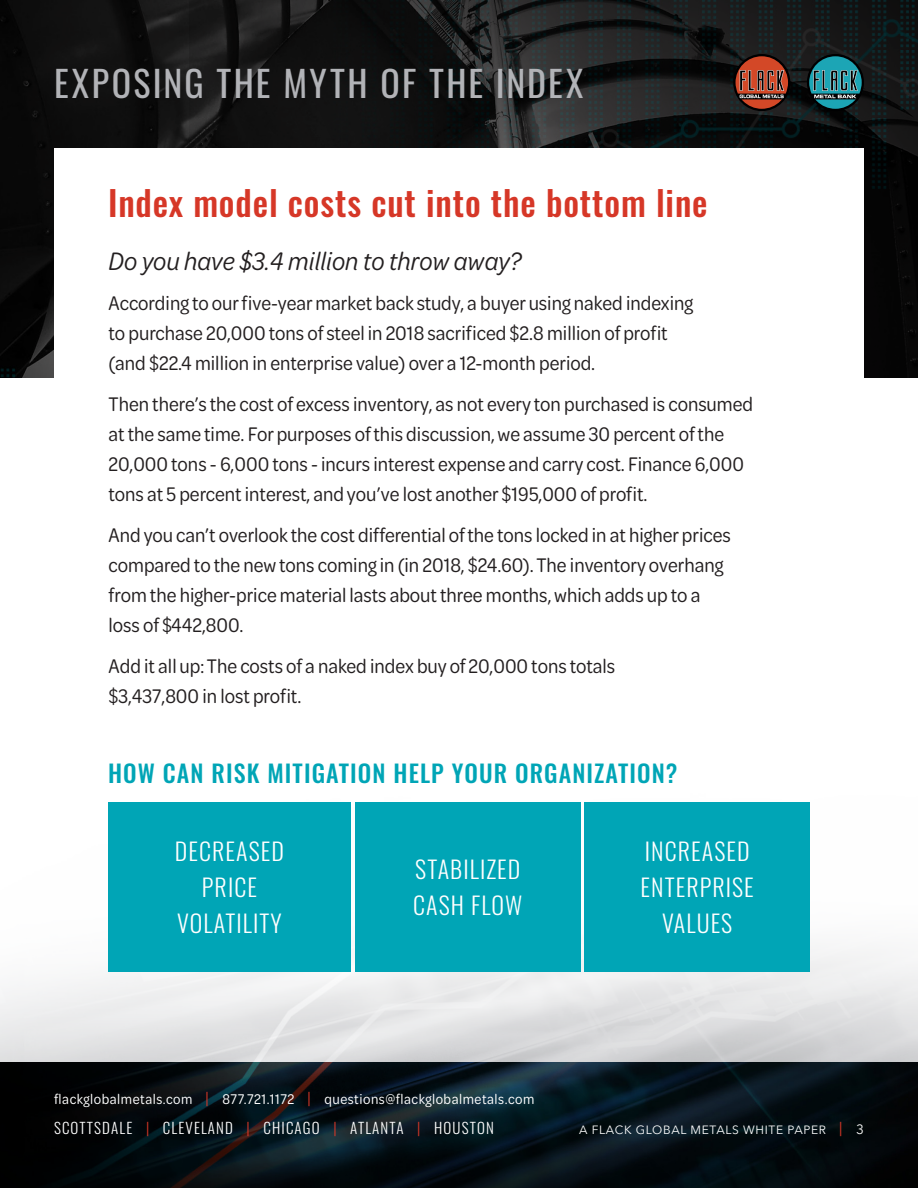
<style>
.page{position:relative;width:918px;height:1188px;background:#fff}
.page>*{position:absolute;margin:0;border:0;box-sizing:border-box;transform-origin:0 0}
.PAGE_TITLE{font:36px "Oswald";letter-spacing:.065em;color:#b2b3b7}
.Page_-_Subtitle_1{font:500 34.5px "Oswald";letter-spacing:.025em;color:#d63727}
.Body_-_14_18{font:italic 27px "Omnes Cond";color:#231f20}
.Body_-_14_18-2{font:300 24px/36px "Oswald";letter-spacing:.045em;color:#fff;text-align:center}
.Body_-_14_18-3{font:500 24px "Oswald";letter-spacing:.045em;color:#00a5b6}
.Body_-_14_18-4{font:21px/30px "Omnes Cond";color:#231f20}
.t1{font:15px "Omnes Cond";letter-spacing:.035em;color:#fff}
.t2{font:300 15px "Oswald";letter-spacing:.075em;color:#fff}
.t3{font:12px "Avenir Next";letter-spacing:.055em;color:#fff}
.s1{font-family:"Oswald";font-weight:300;color:#d63727}
.s2{color:#d63727}
.s3{font-family:"Oswald";font-weight:300;font-size:15px;color:#d63727}
.s4{font-size:13.5px}
</style>
<div class="page">
<img style="left:0;top:949px;width:918px;height:114px">
<div style="left:108px;top:802px;width:243px;height:170px;background:#00a5b6"></div>
<div style="left:355px;top:802px;width:226px;height:170px;background:#00a5b6"></div>
<div style="left:584px;top:802px;width:226px;height:170px;background:#00a5b6"></div>
<svg style="left:0;top:0;width:189px;height:378px;background:#0e0e0e"></svg>
<svg style="left:189px;top:0;width:729px;height:378px;background:#151717"></svg>
<svg style="left:0;top:1063px;width:918px;height:125px;background:#061016"></svg>
<div style="left:54px;top:148px;width:810px;height:338px;background:#fff"></div>
<div style="left:733px;top:54px;width:57px;height:57px;background:#000001;border-radius:50%"></div>
<svg style="left:736px;top:56px;width:52px;height:53px;background:#88402f"></svg>
<div style="left:807px;top:54px;width:57px;height:57px;background:#000001;border-radius:50%"></div>
<svg style="left:809px;top:56px;width:53px;height:53px"></svg>
<p class="PAGE_TITLE" style="left:54px;top:51px;width:531px">EXPOSING THE MYTH OF THE INDEX</p>
<p class="Page_-_Subtitle_1" style="left:108px;top:185px;width:601px">Index model costs cut into the bottom line</p>
<p class="Body_-_14_18" style="left:109px;top:243px;width:414px">Do you have $3.4 million to throw away?</p>
<p class="Body_-_14_18-4" style="left:109px;top:287px;width:586px">According to our five-year market back study, a buyer using naked indexing to purchase 20,000 tons of steel in 2018 sacrificed $2.8 million of profit (and $22.4 million in enterprise value) over a 12-month period.</p>
<p class="Body_-_14_18-4" style="left:109px;top:388px;width:646px">Then there’s the cost of excess inventory, as not every ton purchased is consumed at the same time. For purposes of this discussion, we assume 30 percent of the 20,000 tons - 6,000 tons - incurs interest expense and carry cost. Finance 6,000 tons at 5 percent interest, and you’ve lost another $195,000 of profit.</p>
<p class="Body_-_14_18-4" style="left:109px;top:519px;width:624px">And you can’t overlook the cost differential of the tons locked in at higher prices compared to the new tons coming in (in 2018, $24.60). The inventory overhang from the higher-price material lasts about three months, which adds up to a loss of $442,800.</p>
<p class="Body_-_14_18-4" style="left:109px;top:650px;width:508px">Add it all up: The costs of a naked index buy of 20,000 tons totals $3,437,800 in lost profit.</p>
<p class="Body_-_14_18-3" style="left:108px;top:761px;width:571px">HOW CAN RISK MITIGATION HELP YOUR ORGANIZATION?</p>
<p class="Body_-_14_18-2" style="left:175px;top:830px;width:111px">DECREASED<br>PRICE<br>VOLATILITY</p>
<p class="Body_-_14_18-2" style="left:413px;top:848px;width:111px;text-align:left">STABILIZED<br>CASH FLOW</p>
<p class="Body_-_14_18-2" style="left:641px;top:830px;width:115px">INCREASED<br>ENTERPRISE<br>VALUES</p>
<p class="t1" style="left:54px;top:1090px;width:482px">flackglobalmetals.com <span class="s1">|</span> 877.721.1172 <span class="s1">|</span> questions@flackglobalmetals.com</p>
<p class="t2" style="left:54px;top:1115px;width:441px">SCOTTSDALE <span class="s2">|</span> CLEVELAND <span class="s2">|</span> CHICAGO <span class="s2">|</span> ATLANTA <span class="s2">|</span> HOUSTON</p>
<p class="t3" style="left:579px;top:1120px;width:286px">A FLACK GLOBAL METALS WHITE PAPER <span class="s3">|</span> <span class="s4">3</span></p>
</div>
